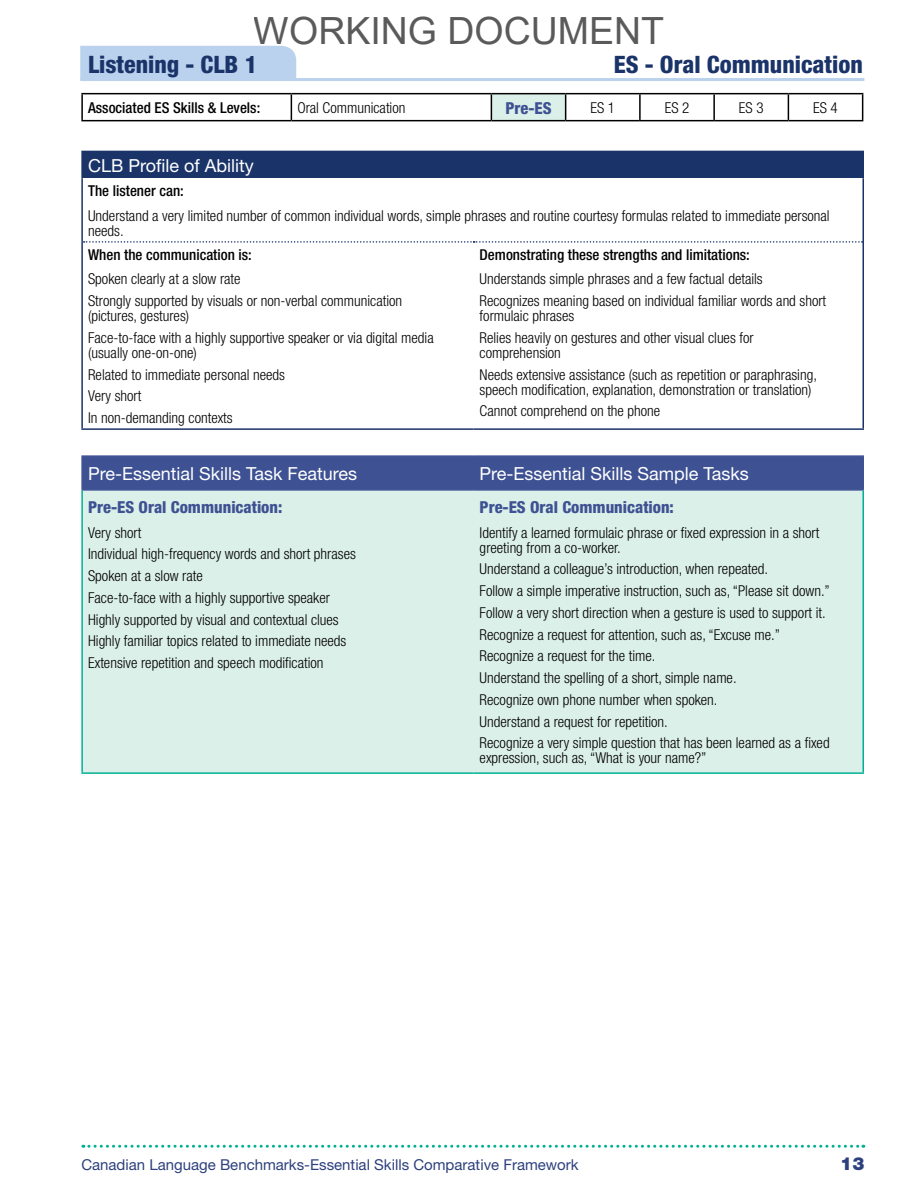
<style>
.page{position:relative;width:918px;height:1188px;background:#fff}
.page>*{position:absolute;margin:0;border:0;box-sizing:border-box;transform-origin:0 0}
.t1{font:37.5px "Arial";color:rgb(0 0 0/.65)}
.t2{font:800 condensed 24px "Helvetica Neue";color:#1a3369}
.t3{font:18px "Helvetica Neue";color:#fff}
.t4{font:900 18px "Helvetica Neue";color:#2d407d}
.t5{font:800 condensed 16.5px "Helvetica Neue";color:#3e5192}
.t6{font:300 condensed 15px/21.8px "Helvetica Neue";color:#000}
.t7{font:500 condensed 15px "Helvetica Neue";color:#000}
.t8{font:15px "Helvetica Neue";color:#2d407d}
</style>
<div class="page">
<div style="left:80px;top:46px;width:216px;height:32px;background:#bad2ed"></div>
<hr style="left:80px;top:78px;width:784px;height:3px;background:#bad2ed">
<svg style="left:83px;top:1145px;width:781px;height:3px"></svg>
<div style="left:491px;top:94px;width:75px;height:27px;background:#dcf0ea"></div>
<hr style="left:81px;top:93px;width:210px;height:1px;background:#000">
<hr style="left:81px;top:94px;width:2px;height:26px;background:#000">
<hr style="left:291px;top:93px;width:200px;height:1px;background:#000">
<svg style="left:291px;top:94px;width:1px;height:26px"></svg>
<hr style="left:491px;top:93px;width:75px;height:1px;background:#000">
<svg style="left:491px;top:94px;width:1px;height:26px"></svg>
<hr style="left:566px;top:93px;width:74px;height:1px;background:#000">
<svg style="left:565px;top:94px;width:1px;height:26px"></svg>
<hr style="left:640px;top:93px;width:74px;height:1px;background:#000">
<hr style="left:639px;top:94px;width:2px;height:26px;background:#000">
<hr style="left:714px;top:93px;width:74px;height:1px;background:#000">
<hr style="left:713px;top:94px;width:2px;height:26px;background:#000">
<hr style="left:788px;top:93px;width:75px;height:1px;background:#000">
<svg style="left:788px;top:94px;width:1px;height:26px"></svg>
<svg style="left:862px;top:94px;width:1px;height:26px"></svg>
<hr style="left:81px;top:120px;width:210px;height:1px;background:#000">
<hr style="left:291px;top:120px;width:200px;height:1px;background:#000">
<hr style="left:491px;top:120px;width:75px;height:1px;background:#000">
<hr style="left:566px;top:120px;width:74px;height:1px;background:#000">
<hr style="left:640px;top:120px;width:74px;height:1px;background:#000">
<hr style="left:714px;top:120px;width:74px;height:1px;background:#000">
<hr style="left:788px;top:120px;width:75px;height:1px;background:#000">
<div style="left:82px;top:151px;width:781px;height:27px;background:#1a3369"></div>
<div style="left:83px;top:457px;width:779px;height:32px;background:#3e5192"></div>
<div style="left:83px;top:491px;width:779px;height:281px;background:#dcf0ea"></div>
<hr style="left:81px;top:151px;width:393px;height:1px;background:#1a3369">
<hr style="left:81px;top:152px;width:2px;height:26px;background:#1a3369">
<hr style="left:474px;top:151px;width:390px;height:1px;background:#1a3369">
<hr style="left:862px;top:152px;width:2px;height:26px;background:#1a3369">
<hr style="left:81px;top:178px;width:2px;height:64px;background:#1a3369">
<hr style="left:862px;top:178px;width:2px;height:64px;background:#1a3369">
<hr style="left:81px;top:242px;width:2px;height:186px;background:#1a3369">
<hr style="left:862px;top:242px;width:2px;height:186px;background:#1a3369">
<hr style="left:81px;top:428px;width:393px;height:2px;background:#1a3369">
<hr style="left:474px;top:428px;width:390px;height:2px;background:#1a3369">
<svg style="left:84px;top:241px;width:779px;height:2px"></svg>
<hr style="left:81px;top:455px;width:393px;height:2px;background:#3e5192">
<hr style="left:81px;top:457px;width:2px;height:32px;background:#3e5192">
<hr style="left:474px;top:455px;width:390px;height:2px;background:#3e5192">
<hr style="left:862px;top:457px;width:2px;height:32px;background:#3e5192">
<hr style="left:81px;top:489px;width:393px;height:2px;background:#3e5192">
<hr style="left:474px;top:489px;width:390px;height:2px;background:#3e5192">
<hr style="left:81px;top:491px;width:2px;height:281px;background:#00b195">
<hr style="left:862px;top:491px;width:2px;height:281px;background:#00b195">
<hr style="left:81px;top:772px;width:393px;height:2px;background:#00b195">
<hr style="left:474px;top:772px;width:390px;height:2px;background:#00b195">
<h1 class="t1" style="left:254px;top:5px;width:412px">WORKING DOCUMENT</h1>
<h2 class="t2" style="left:88px;top:50px;width:171px">Listening - CLB 1</h2>
<h2 class="t2" style="left:614px;top:50px;width:251px">ES - Oral Communication</h2>
<p class="t7" style="left:88px;top:99px;width:174px">Associated ES Skills &amp; Levels:</p>
<p class="t6" style="left:297px;top:97px;width:110px">Oral Communication</p>
<p class="t5" style="left:505px;top:98px;width:48px">Pre-ES</p>
<p class="t6" style="left:590px;top:97px;width:26px">ES 1</p>
<p class="t6" style="left:665px;top:97px;width:26px">ES 2</p>
<p class="t6" style="left:739px;top:97px;width:26px">ES 3</p>
<p class="t6" style="left:813px;top:97px;width:26px">ES 4</p>
<p class="t3" style="left:88px;top:155px;width:167px">CLB Profile of Ability</p>
<p class="t7" style="left:88px;top:182px;width:97px">The listener can:</p>
<p class="t6" style="left:88px;top:208px;width:743px;line-height:15px">Understand a very limited number of common individual words, simple phrases and routine courtesy formulas related to immediate personal needs.</p>
<p class="t7" style="left:88px;top:245px;width:165px">When the communication is:</p>
<p class="t6" style="left:88px;top:268px;width:316px">Spoken clearly at a slow rate<br>Strongly supported by visuals or non-verbal communication</p>
<p class="t6" style="left:88px;top:305px;width:347px">(pictures, gestures)<br>Face-to-face with a highly supportive speaker or via digital media</p>
<p class="t6" style="left:88px;top:342px;width:198px">(usually one-on-one)<br>Related to immediate personal needs<br>Very short<br>In non-demanding contexts</p>
<p class="t7" style="left:480px;top:245px;width:272px">Demonstrating these strengths and limitations:</p>
<p class="t6" style="left:480px;top:268px;width:348px">Understands simple phrases and a few factual details<br>Recognizes meaning based on individual familiar words and short</p>
<p class="t6" style="left:480px;top:305px;width:276px">formulaic phrases<br>Relies heavily on gestures and other visual clues for</p>
<p class="t6" style="left:480px;top:342px;width:339px">comprehension<br>Needs extensive assistance (such as repetition or paraphrasing,</p>
<p class="t6" style="left:480px;top:378px;width:333px">speech modification, explanation, demonstration or translation)<br>Cannot comprehend on the phone</p>
<p class="t3" style="left:88px;top:463px;width:271px">Pre-Essential Skills Task Features</p>
<p class="t3" style="left:480px;top:463px;width:271px">Pre-Essential Skills Sample Tasks</p>
<p class="t5" style="left:88px;top:497px;width:196px">Pre-ES Oral Communication:</p>
<p class="t6" style="left:88px;top:521px;width:269px">Very short<br>Individual high-frequency words and short phrases Spoken at a slow rate<br>Face-to-face with a highly supportive speaker Highly supported by visual and contextual clues Highly familiar topics related to immediate needs Extensive repetition and speech modification</p>
<p class="t5" style="left:480px;top:497px;width:196px">Pre-ES Oral Communication:</p>
<p class="t6" style="left:480px;top:525px;width:341px;line-height:15px">Identify a learned formulaic phrase or fixed expression in a short greeting from a co-worker.</p>
<p class="t6" style="left:480px;top:558px;width:352px">Understand a colleague’s introduction, when repeated.<br>Follow a simple imperative instruction, such as, “Please sit down.” Follow a very short direction when a gesture is used to support it.<br>Recognize a request for attention, such as, “Excuse me.” Recognize a request for the time.<br>Understand the spelling of a short, simple name.<br>Recognize own phone number when spoken.<br>Understand a request for repetition.<br>Recognize a very simple question that has been learned as a fixed</p>
<p class="t6" style="left:480px;top:747px;width:228px">expression, such as, “What is your name?”</p>
<p class="t8" style="left:81px;top:1156px;width:499px">Canadian Language Benchmarks-Essential Skills Comparative Framework</p>
<p class="t4" style="left:840px;top:1153px;width:26px">13</p>
</div>
